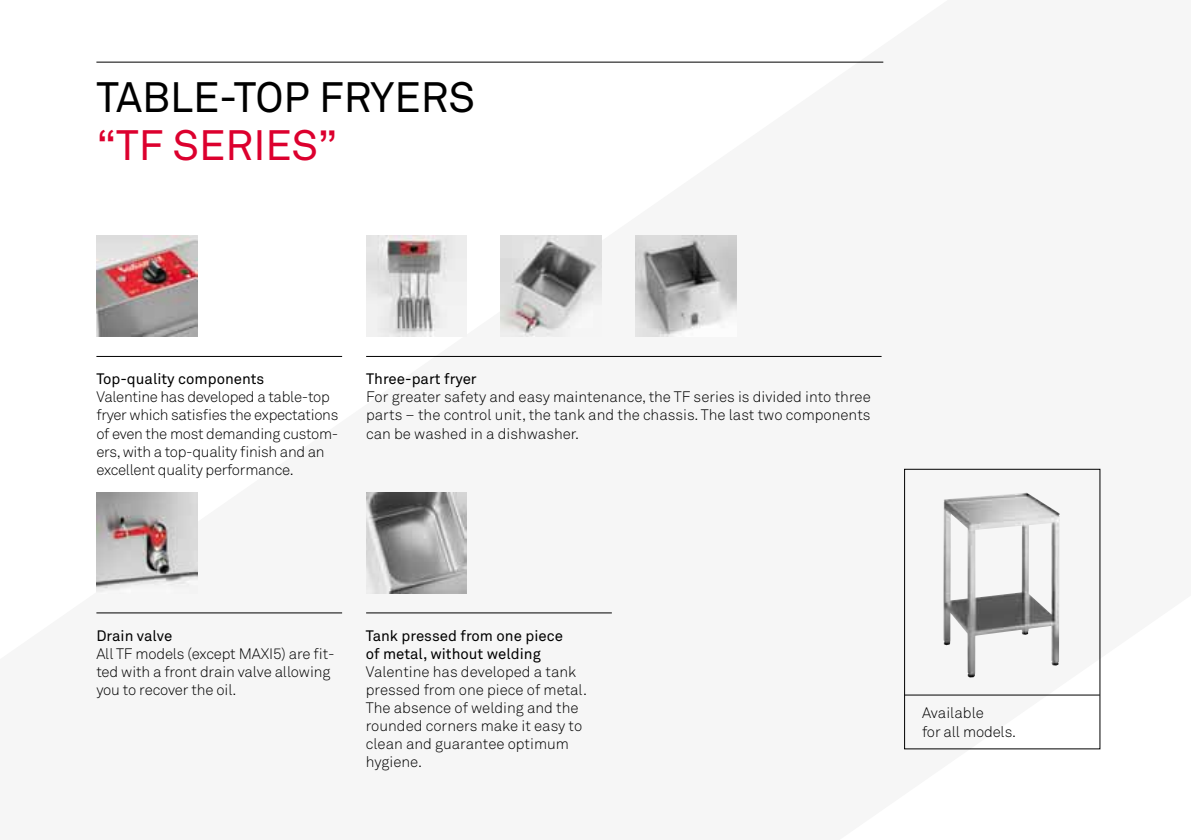
<style>
.page{position:relative;width:1191px;height:840px;background:#fff}
.page>*{position:absolute;margin:0;border:0;box-sizing:border-box;transform-origin:0 0}
.t1{font:42px "Akkurat";color:#000}
.t2{font:42px "Akkurat";color:#dc002e}
.t3{font:300 15px/18px "Akkurat";letter-spacing:-.01em;color:#000}
.t4{font:15px/18px "Akkurat";color:#000}
</style>
<div class="page">
<img style="left:366px;top:235px;width:101px;height:101px">
<img style="left:501px;top:235px;width:101px;height:101px">
<img style="left:636px;top:235px;width:100px;height:101px">
<img style="left:96px;top:235px;width:101px;height:101px">
<img style="left:96px;top:492px;width:101px;height:101px">
<img style="left:366px;top:492px;width:101px;height:101px">
<img style="left:943px;top:492px;width:116px;height:185px">
<hr style="left:366px;top:356px;width:515px;height:1px;background:#000">
<hr style="left:96px;top:356px;width:246px;height:1px;background:#000">
<hr style="left:96px;top:612px;width:246px;height:1px;background:#000">
<hr style="left:366px;top:612px;width:246px;height:1px;background:#000">
<hr style="left:96px;top:62px;width:787px;height:1px;background:#000">
<div style="left:904px;top:468px;width:196px;height:280px;border:1px solid #000"></div>
<hr style="left:904px;top:694px;width:195px;height:1px;background:#000">
<h1 class="t1" style="left:96px;top:72px;width:380px">Table-top fryers</h1>
<h1 class="t2" style="left:96px;top:120px;width:242px">“TF seri es”</h1>
<p class="t4" style="left:96px;top:370px;width:169px">Top-quality components</p>
<p class="t3" style="left:96px;top:388px;width:243px">Valentine has developed a table-top fryer which satisfies the expectations of even the most demanding custom&shy;ers, with a top-quality finish and an excellent quality performance.</p>
<p class="t4" style="left:366px;top:370px;width:112px">Three-part fryer</p>
<p class="t3" style="left:366px;top:388px;width:506px;text-align:justify">For greater safety and easy maintenance, the TF series is divided into three parts – the control unit, the tank and the chassis. The last two components can be washed in a dishwasher.</p>
<p class="t4" style="left:96px;top:627px;width:77px">Drain valve</p>
<p class="t3" style="left:96px;top:644px;width:240px">All TF models (except MAXI5) are fit&shy;ted with a front drain valve allowing you to recover the oil.</p>
<p class="t4" style="left:366px;top:627px;width:199px">Tank pressed from one piece of metal, without welding</p>
<p class="t3" style="left:366px;top:662px;width:223px">Valentine has developed a tank pressed from one piece of metal.<br>The absence of welding and the rounded corners make it easy to clean and guarantee optimum hygiene.</p>
<p class="t3" style="left:922px;top:704px;width:95px">Available<br>for all models.</p>
</div>
